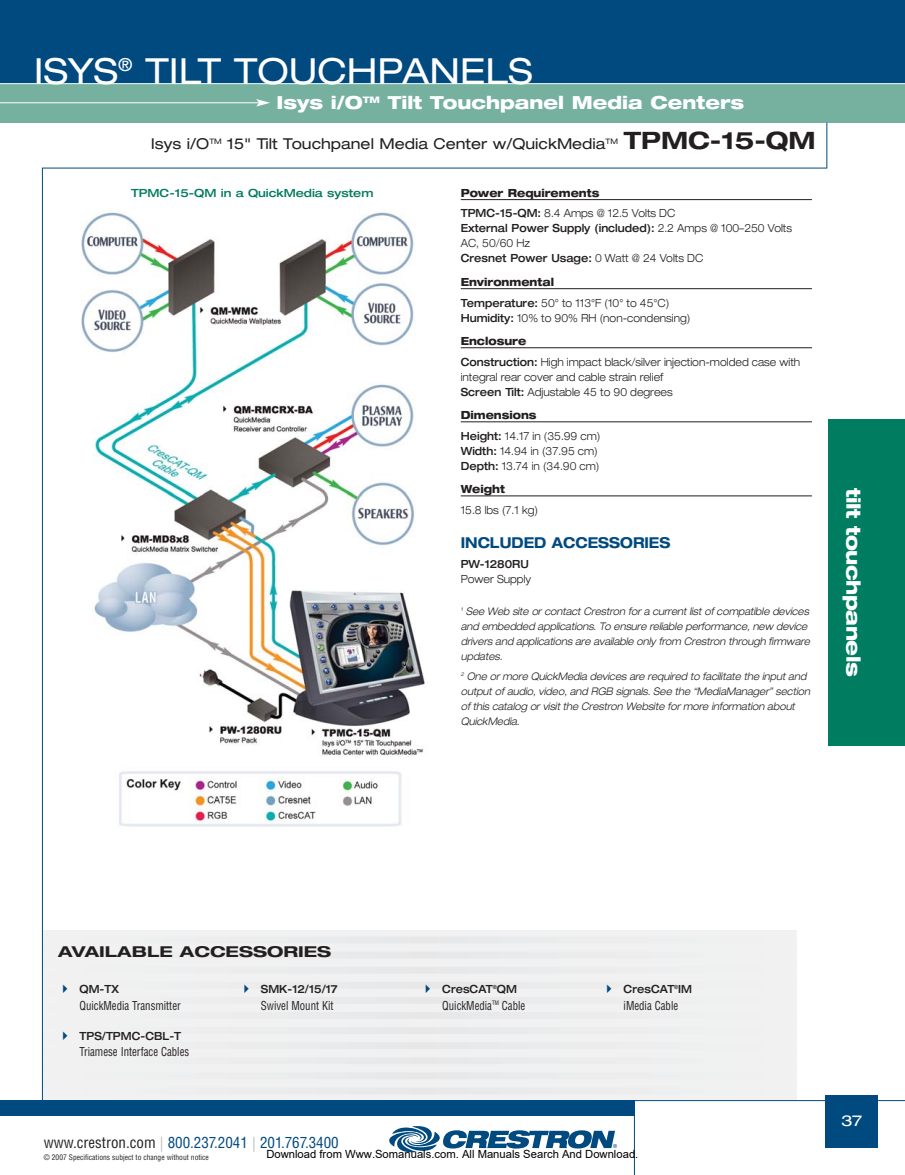
<style>
.page{position:relative;width:905px;height:1175px;background:#fff}
.page>*{position:absolute;margin:0;border:0;box-sizing:border-box;transform-origin:0 0}
.t1{font:expanded 36px "Helvetica Neue";color:#fff}
.t2{font:700 expanded 24px "Helvetica Neue";color:#231f20}
.t3{font:800 expanded 19.5px "Helvetica Neue";letter-spacing:-.025em;color:#fff}
.t4{font:800 expanded 18px "Helvetica Neue";color:#fff}
.t5{font:expanded 15px "Helvetica Neue";color:#231f20}
.t6{font:condensed 15px "Helvetica";color:#004a80}
.t7{font:700 expanded 15px "Helvetica Neue";color:#231f20;scale:1.15 1}
.t8{font:700 expanded 15px "Helvetica Neue";color:#004a80;scale:.9 1}
.t9{font:expanded 15px "Helvetica Neue";color:#fff;scale:1.15 1}
.t10{font:condensed 12px "Helvetica";color:#231f20;scale:.9 1}
.t11{font:300 expanded 11.25px/20.4px "Helvetica Neue";color:#231f20;scale:.9 1}
.t12{font:500 expanded 11.25px/15px "Helvetica Neue";color:#231f20;scale:.9 1}
.t13{font:11.25px "Arial";color:#000}
.t14{font:500 expanded 11.25px "Helvetica Neue";color:#007d60}
.t15{font:italic 300 expanded 10.5px/15px "Helvetica Neue";color:#231f20;scale:.9 1}
.t16{font:condensed 7.5px "Helvetica";color:#231f20}
.s1{font-weight:800}
.s2{font-weight:500}
.s3{font-weight:300}
.s4{color:#231f20}
.s5{color:#bbbdbf}
</style>
<div class="page">
<svg style="left:43px;top:930px;width:753px;height:170px"></svg>
<div style="left:0;top:74px;width:904px;height:49px;background:#76b1a0"></div>
<div style="left:0;top:0;width:904px;height:83px;background:#004a80"></div>
<hr style="left:0;top:102px;width:259px;height:1px;background:#fff">
<svg style="left:256px;top:99px;width:14px;height:7px"></svg>
<hr style="left:0;top:83px;width:904px;height:1px;background:#fff">
<hr style="left:43px;top:168px;width:783px;height:1px;background:#004a80">
<hr style="left:826px;top:123px;width:1px;height:45px;background:#004a80">
<div style="left:828px;top:419px;width:76px;height:326px;background:#007d60"></div>
<svg style="left:389px;top:1126px;width:228px;height:26px"></svg>
<hr style="left:0;top:1100px;width:904px;height:1px;background:#004a80">
<div style="left:0;top:1100px;width:634px;height:16px;background:#004a80"></div>
<hr style="left:634px;top:1100px;width:1px;height:74px;background:#004a80">
<hr style="left:42px;top:168px;width:1px;height:935px;background:#004a80">
<hr style="left:460px;top:199px;width:352px;height:1px;background:#231f20">
<hr style="left:460px;top:288px;width:352px;height:1px;background:#231f20">
<hr style="left:460px;top:347px;width:352px;height:1px;background:#231f20">
<hr style="left:460px;top:421px;width:352px;height:1px;background:#231f20">
<hr style="left:460px;top:495px;width:352px;height:1px;background:#231f20">
<div style="left:825px;top:1095px;width:53px;height:53px;background:#004a80"></div>
<img style="left:81px;top:212px;width:344px;height:544px">
<img style="left:119px;top:771px;width:283px;height:56px">
<svg style="left:63px;top:984px;width:5px;height:9px"></svg>
<svg style="left:63px;top:1031px;width:5px;height:8px"></svg>
<svg style="left:245px;top:984px;width:4px;height:9px"></svg>
<svg style="left:426px;top:984px;width:4px;height:9px"></svg>
<svg style="left:607px;top:984px;width:4px;height:9px"></svg>
<p class="t1" style="left:34px;top:58px;width:500px">ISYS<sup>®</sup> TILT TOUCHPANELS</p>
<p class="t4" style="left:276px;top:96px;width:469px">Isys i/O<sup>TM</sup> Tilt Touchpanel Media Centers</p>
<p class="t5" style="left:151px;top:138px;width:469px">Isys i/O<sup>TM</sup> 15" Tilt Touchpanel Media Center w/QuickMedia<sup>TM</sup></p>
<p class="t2" style="left:623px;top:132px;width:193px">TPMC-15-QM</p>
<p class="t14" style="left:131px;top:188px;width:244px">TPMC-15-QM in a QuickMedia system</p>
<p class="t11" style="left:460px;top:184px;width:240px"><span class="s1">Power Requirements<br></span><span class="s2">TPMC-15-QM:</span> 8.4 Amps @ 12.5 Volts DC</p>
<p class="t12" style="left:460px;top:222px;width:370px">External Power Supply (included): <span class="s3">2.2 Amps @ 100–250 Volts<br>AC, 50/60 Hz<br></span>Cresnet Power Usage: <span class="s3">0 Watt @ 24 Volts DC</span></p>
<p class="t11" style="left:460px;top:273px;width:233px"><span class="s1">Environmental<br></span><span class="s2">Temperature:</span> 50° to 113°F (10° to 45°C)</p>
<p class="t11" style="left:460px;top:307px;width:257px;line-height:23.7px"><span class="s2">Humidity:</span> 10% to 90% RH (non-condensing)<br><span class="s1">Enclosure</span></p>
<p class="t11" style="left:460px;top:355px;width:379px;line-height:15px"><span class="s2">Construction:</span> High impact black/silver injection-molded case with integral rear cover and cable strain relief<br><span class="s2">Screen Tilt:</span> Adjustable 45 to 90 degrees</p>
<p class="t11" style="left:460px;top:406px;width:157px"><span class="s1">Dimensions<br></span><span class="s2">Height:</span> 14.17 in (35.99 cm)</p>
<p class="t11" style="left:460px;top:444px;width:156px;line-height:15px"><span class="s2">Width:</span> 14.94 in (37.95 cm)<br><span class="s2">Depth:</span> 13.74 in (34.90 cm)</p>
<p class="t11" style="left:460px;top:480px;width:87px"><span class="s1">Weight<br></span>15.8 lbs (7.1 kg)</p>
<p class="t8" style="left:460px;top:537px;width:234px">INCLUDED ACCESSORIES</p>
<p class="t11" style="left:460px;top:558px;width:80px;line-height:15px"><span class="s2">PW-1280RU<br></span>Power Supply</p>
<p class="t15" style="left:460px;top:604px;width:392px"><sup>1</sup> See Web site or contact Crestron for a current list of compatible devices and embedded applications. To ensure reliable performance, new device drivers and applications are available only from Crestron through firmware updates.</p>
<p class="t15" style="left:460px;top:669px;width:391px"><sup>2</sup> One or more QuickMedia devices are required to facilitate the input and output of audio, video, and RGB signals. See the “MediaManager” section of this catalog or visit the Crestron Website for more information about QuickMedia.</p>
<p class="t3" style="left:860px;top:487px;width:190px;rotate:90deg">tilt touchpanels</p>
<p class="t7" style="left:58px;top:946px;width:239px">AVAILABLE ACCESSORIES</p>
<p class="t12" style="left:80px;top:982px;width:45px">QM-TX</p>
<p class="t10" style="left:80px;top:1000px;width:114px">QuickMedia Transmitter</p>
<p class="t12" style="left:80px;top:1029px;width:114px">TPS/TPMC-CBL-T</p>
<p class="t10" style="left:80px;top:1047px;width:123px">Triamese Interface Cables</p>
<p class="t12" style="left:261px;top:982px;width:87px">SMK-12/15/17</p>
<p class="t10" style="left:261px;top:1000px;width:82px">Swivel Mount Kit</p>
<p class="t12" style="left:442px;top:982px;width:85px">CresCAT<sup>®</sup>QM</p>
<p class="t10" style="left:442px;top:1000px;width:94px">QuickMedia<sup>TM</sup> Cable</p>
<p class="t12" style="left:623px;top:982px;width:78px">CresCAT<sup>®</sup>IM</p>
<p class="t10" style="left:623px;top:1000px;width:62px">iMedia Cable</p>
<p class="t6" style="left:44px;top:1136px;width:296px"><span class="s4">www.crestron.com</span> <span class="s5">|</span> 800.237.2041 <span class="s5">|</span> 201.767.3400</p>
<p class="t16" style="left:44px;top:1154px;width:166px">© 2007 Specifications subject to change without notice</p>
<p class="t13" style="left:266px;top:1147px;width:373px">Download from Www.Somanuals.com. All Manuals Search And Download.</p>
<p class="t9" style="left:841px;top:1115px;width:20px">37</p>
</div>
